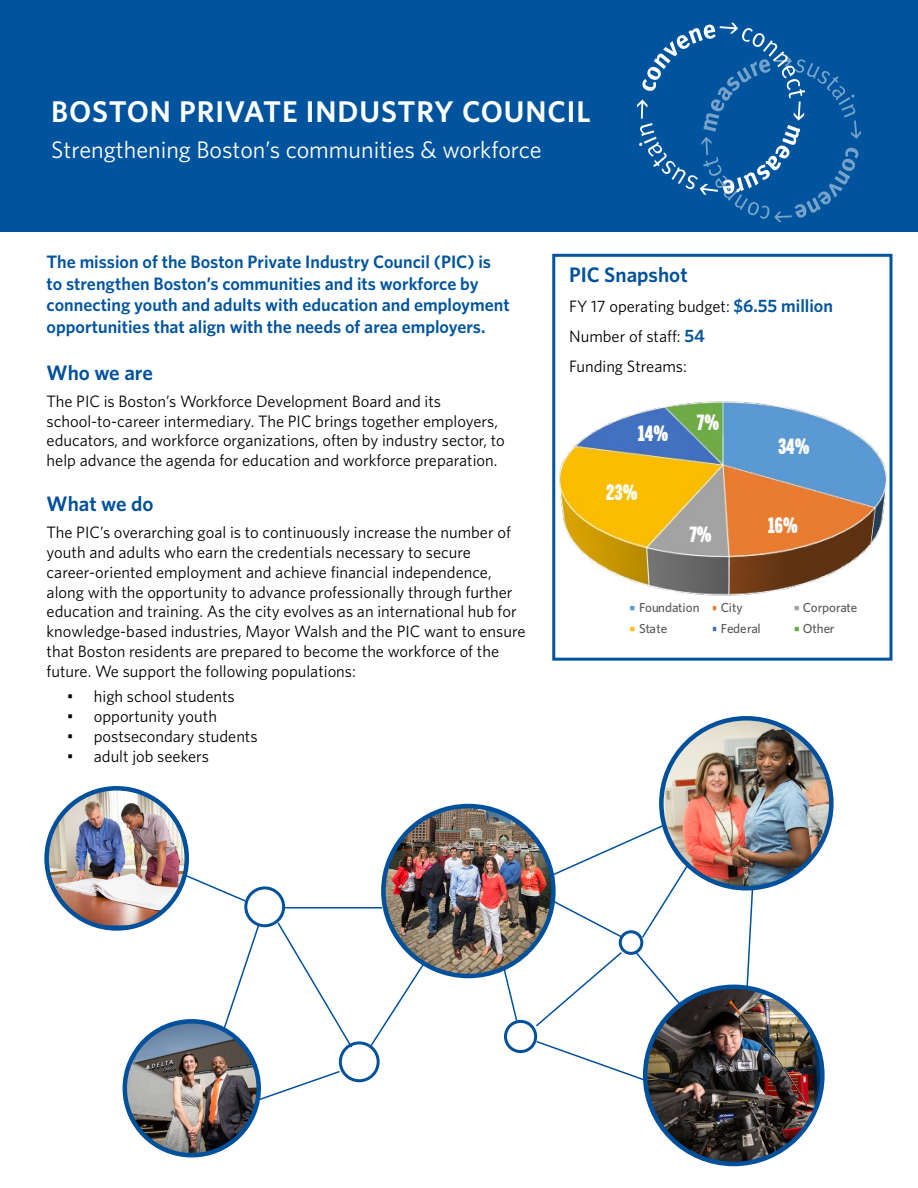
<style>
.page{position:relative;width:918px;height:1188px;background:#fff}
.page>*{position:absolute;margin:0;border:0;box-sizing:border-box;transform-origin:0 0}
.t1{font:600 30px "Whitney";letter-spacing:.03em;color:#fff}
.t2{font:24px "Whitney";color:#fff}
.t3{font:600 21px "Whitney";color:#01509c}
.t4{font:900 21px "Benton Sans Extra Comp";color:#fff}
.t5{font:600 18px/21.6px "Whitney";color:#00549e}
.t6{font:16.5px/19.8px "Whitney";color:#000101}
.t7{font:500 13.05px "Whitney";letter-spacing:-.005em;color:#595959}
.s1{font-weight:600;font-size:18px;color:#00549e}
</style>
<div class="page">
<img style="left:559px;top:401px;width:334px;height:196px">
<div style="left:629px;top:605px;width:7px;height:7px;background:#5b9bd5"></div>
<div style="left:628px;top:603px;width:9px;height:10px;border:3px solid #fff"></div>
<div style="left:711px;top:605px;width:7px;height:7px;background:#ed7d31"></div>
<div style="left:710px;top:603px;width:9px;height:10px;border:3px solid #fff"></div>
<div style="left:793px;top:605px;width:7px;height:7px;background:#a5a5a5"></div>
<div style="left:792px;top:603px;width:10px;height:10px;border:3px solid #fff"></div>
<div style="left:629px;top:626px;width:7px;height:7px;background:#ffc000"></div>
<div style="left:628px;top:624px;width:9px;height:10px;border:3px solid #fff"></div>
<div style="left:711px;top:626px;width:7px;height:7px;background:#4472c4"></div>
<div style="left:710px;top:624px;width:9px;height:10px;border:3px solid #fff"></div>
<div style="left:793px;top:626px;width:7px;height:7px;background:#70ad47"></div>
<div style="left:792px;top:624px;width:10px;height:10px;border:3px solid #fff"></div>
<div style="left:552px;top:254px;width:340px;height:407px;border:3px solid #00549e"></div>
<div style="left:0;top:0;width:918px;height:231px;background:#00549e"></div>
<div style="left:244px;top:886px;width:41px;height:41px;border:3px solid #01509c;border-radius:50%"></div>
<div style="left:339px;top:1041px;width:41px;height:41px;border:3px solid #01509c;border-radius:50%"></div>
<div style="left:619px;top:930px;width:24px;height:25px;border:3px solid #01509c;border-radius:50%"></div>
<svg style="left:187px;top:873px;width:60px;height:30px"></svg>
<svg style="left:219px;top:924px;width:41px;height:117px"></svg>
<svg style="left:276px;top:921px;width:78px;height:128px"></svg>
<hr style="left:285px;top:907px;width:97px;height:2px;background:#01509c">
<svg style="left:369px;top:960px;width:58px;height:88px"></svg>
<svg style="left:535px;top:820px;width:141px;height:119px"></svg>
<svg style="left:259px;top:1070px;width:83px;height:30px"></svg>
<svg style="left:634px;top:951px;width:48px;height:56px"></svg>
<svg style="left:746px;top:891px;width:12px;height:97px"></svg>
<div style="left:504px;top:1020px;width:33px;height:33px;border:3px solid #01509c;border-radius:50%"></div>
<svg style="left:492px;top:960px;width:26px;height:62px"></svg>
<svg style="left:535px;top:1040px;width:112px;height:41px"></svg>
<svg style="left:534px;top:951px;width:89px;height:77px"></svg>
<img style="left:661px;top:718px;width:169px;height:168px">
<div style="left:659px;top:716px;width:175px;height:175px;border:4px solid #01509c;border-radius:50%"></div>
<img style="left:49px;top:788px;width:138px;height:137px">
<div style="left:44px;top:786px;width:145px;height:145px;border:4px solid #01509c;border-radius:50%"></div>
<img style="left:125px;top:1021px;width:134px;height:134px;border-radius:67px">
<div style="left:123px;top:1019px;width:138px;height:138px;border:4px solid #01509c;border-radius:50%"></div>
<img style="left:645px;top:987px;width:177px;height:177px;border-radius:89px">
<div style="left:643px;top:985px;width:182px;height:181px;border:4px solid #01509c;border-radius:50%"></div>
<img style="left:383px;top:806px;width:170px;height:170px;border-radius:85px">
<div style="left:381px;top:804px;width:175px;height:174px;border:4px solid #01509c;border-radius:50%"></div>
<svg style="left:685px;top:72px;width:192px;height:160px"></svg>
<svg style="left:636px;top:22px;width:192px;height:197px"></svg>
<h1 class="t1" style="left:51px;top:94px;width:541px">BOSTON PRIVATE INDUSTRY COUNCIL</h1>
<h2 class="t2" style="left:51px;top:135px;width:492px">Strengthening Boston’s communities &amp; workforce</h2>
<p class="t5" style="left:47px;top:251px;width:465px">The mission of the Boston Private Industry Council (PIC) is to strengthen Boston’s communities and its workforce by connecting youth and adults with education and employment opportunities that align with the needs of area employers.</p>
<p class="t3" style="left:47px;top:360px;width:108px">Who we are</p>
<p class="t6" style="left:47px;top:391px;width:460px">The PIC is Boston’s Workforce Development Board and its school-to-career intermediary. The PIC brings together employers, educators, and workforce organizations, often by industry sector, to help advance the agenda for education and workforce preparation.</p>
<p class="t3" style="left:47px;top:491px;width:109px">What we do</p>
<p class="t6" style="left:47px;top:522px;width:481px">The PIC’s overarching goal is to continuously increase the number of youth and adults who earn the credentials necessary to secure career-oriented employment and achieve financial independence, along with the opportunity to advance professionally through further education and training. As the city evolves as an international hub for knowledge-based industries, Mayor Walsh and the PIC want to ensure that Boston residents are prepared to become the workforce of the future. We support the following populations:</p>
<p class="t6" style="left:67px;top:686px;width:169px">• high school students</p>
<p class="t6" style="left:67px;top:706px;width:152px">• opportunity youth</p>
<p class="t6" style="left:67px;top:726px;width:192px">• postsecondary students</p>
<p class="t6" style="left:67px;top:746px;width:144px">• adult job seekers</p>
<p class="t3" style="left:569px;top:261px;width:120px">PIC Snapshot</p>
<p class="t6" style="left:569px;top:291px;width:265px;line-height:30px">FY 17 operating budget: <span class="s1">$6.55 million<br></span>Number of staff: <span class="s1">54<br></span>Funding Streams:</p>
<p class="t4" style="left:638px;top:421px;width:32px">14%</p>
<p class="t4" style="left:606px;top:481px;width:33px">23%</p>
<p class="t4" style="left:697px;top:410px;width:23px">7%</p>
<p class="t4" style="left:690px;top:523px;width:23px">7%</p>
<p class="t4" style="left:778px;top:434px;width:33px">34%</p>
<p class="t4" style="left:768px;top:513px;width:31px">16%</p>
<p class="t7" style="left:639px;top:599px;width:62px">Foundation</p>
<p class="t7" style="left:721px;top:599px;width:23px">City</p>
<p class="t7" style="left:803px;top:599px;width:56px">Corporate</p>
<p class="t7" style="left:639px;top:620px;width:30px">State</p>
<p class="t7" style="left:721px;top:620px;width:41px">Federal</p>
<p class="t7" style="left:803px;top:620px;width:33px">Other</p>
</div>
